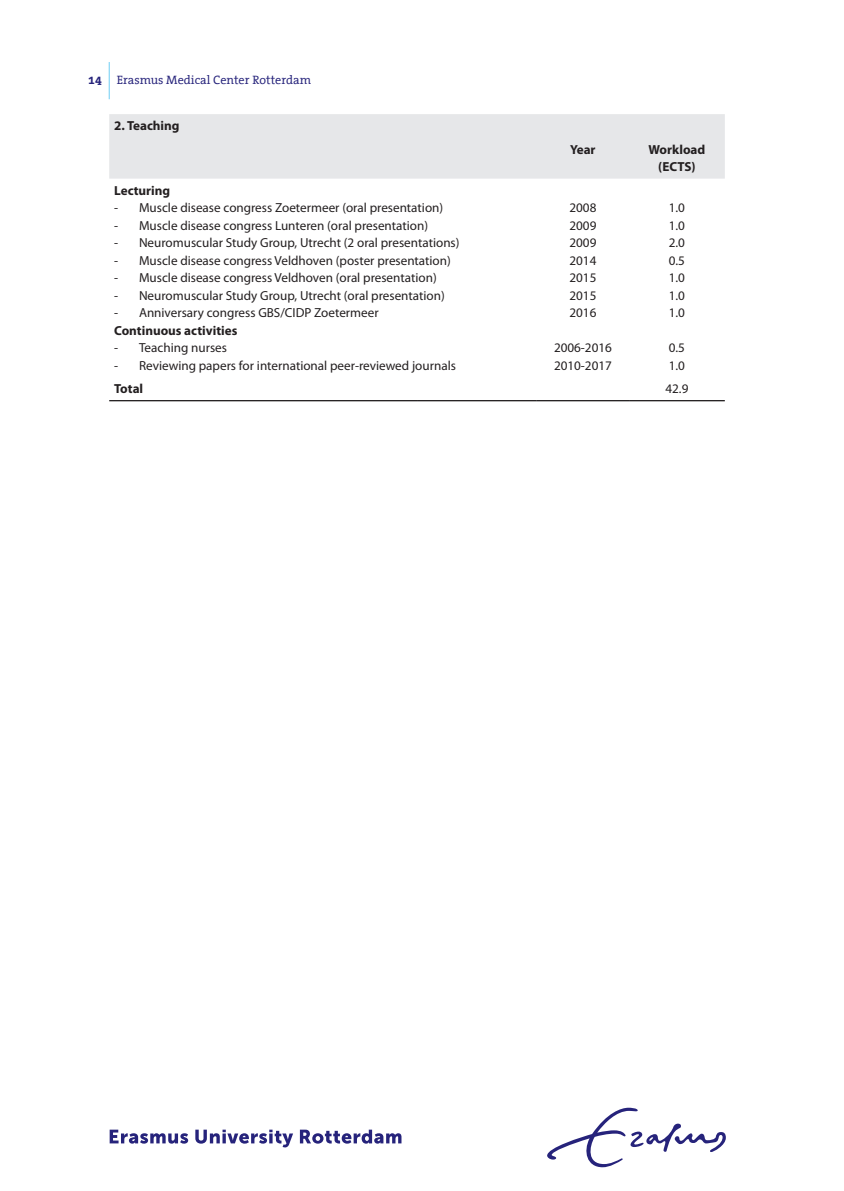
<style>
.page{position:relative;width:844px;height:1191px;background:#fff}
.page>*{position:absolute;margin:0;border:0;box-sizing:border-box;transform-origin:0 0}
.t1{font:13.12px/17.5px "Myriad Pro";color:#231f20;text-align:justify}
.t2{font:700 13.12px/17.5px "Myriad Pro";color:#231f20;text-align:center}
.t3{font:12.25px "The Serif Office";color:#26237b}
.s1{font-weight:700}
</style>
<div class="page">
<div style="left:109px;top:114px;width:615px;height:65px;background:#e6e7e9"></div>
<hr style="left:109px;top:400px;width:308px;height:1px;background:#231f20">
<hr style="left:417px;top:400px;width:119px;height:1px;background:#231f20">
<hr style="left:536px;top:400px;width:93px;height:1px;background:#231f20">
<hr style="left:629px;top:400px;width:95px;height:1px;background:#231f20">
<svg style="left:110px;top:1129px;width:78px;height:14px"></svg>
<svg style="left:195px;top:1129px;width:98px;height:18px"></svg>
<svg style="left:300px;top:1129px;width:101px;height:14px"></svg>
<svg style="left:547px;top:1107px;width:178px;height:60px"></svg>
<hr style="left:109px;top:62px;width:1px;height:37px;background:#6fcef4">
<p class="t3" style="left:88px;top:73px;width:224px"><span class="s1">14</span> Erasmus Medical Center Rotterdam</p>
<p class="t2" style="left:114px;top:117px;width:67px">2. Teaching</p>
<p class="t2" style="left:114px;top:181px;width:58px">Lecturing</p>
<p class="t1" style="left:114px;top:199px;width:330px">- Muscle disease congress Zoetermeer (oral presentation)</p>
<p class="t1" style="left:114px;top:216px;width:315px">- Muscle disease congress Lunteren (oral presentation)</p>
<p class="t1" style="left:114px;top:234px;width:347px">- Neuromuscular Study Group, Utrecht (2 oral presentations)</p>
<p class="t1" style="left:114px;top:251px;width:338px">- Muscle disease congress Veldhoven (poster presentation)</p>
<p class="t1" style="left:114px;top:269px;width:324px">- Muscle disease congress Veldhoven (oral presentation)</p>
<p class="t1" style="left:114px;top:286px;width:332px">- Neuromuscular Study Group, Utrecht (oral presentation)</p>
<p class="t1" style="left:114px;top:304px;width:266px">- Anniversary congress GBS/CIDP Zoetermeer</p>
<p class="t2" style="left:114px;top:321px;width:125px">Continuous activities</p>
<p class="t1" style="left:114px;top:339px;width:114px">- Teaching nurses</p>
<p class="t1" style="left:114px;top:356px;width:343px">- Reviewing papers for international peer-reviewed journals</p>
<p class="t2" style="left:570px;top:140px;width:27px">Year</p>
<p class="t2" style="left:648px;top:140px;width:58px">Workload (ECTS)</p>
<p class="t1" style="left:569px;top:199px;width:28px">2008<br>2009<br>2009<br>2014<br>2015<br>2015<br>2016</p>
<p class="t1" style="left:554px;top:339px;width:59px">2006-2016<br>2010-2017</p>
<p class="t1" style="left:668px;top:199px;width:18px">1.0<br>1.0<br>2.0<br>0.5<br>1.0<br>1.0<br>1.0</p>
<p class="t1" style="left:668px;top:339px;width:18px">0.5<br>1.0</p>
<p class="t2" style="left:114px;top:379px;width:31px">Total</p>
<p class="t1" style="left:665px;top:380px;width:24px">42.9</p>
</div>
